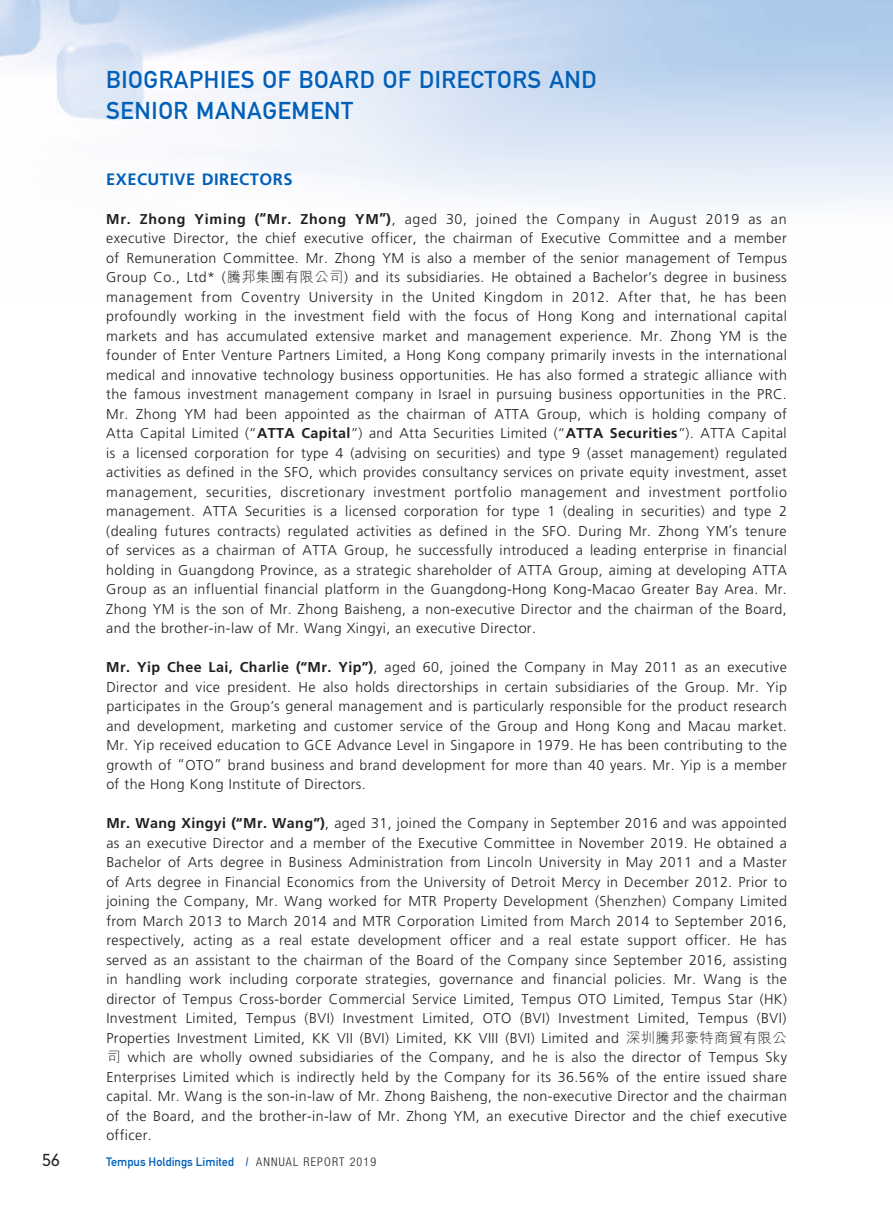
<style>
.page{position:relative;width:893px;height:1212px;background:#fff}
.page>*{position:absolute;margin:0;border:0;box-sizing:border-box;transform-origin:0 0}
.t1{font:24px/31.5px "DIN Mittelschrift Std";letter-spacing:.025em;color:#005fb9}
.t2{font:700 16.5px "Frutiger LT Std";letter-spacing:.03em;color:#005fb9}
.t3{font:300 16.5px "DIN Neuzeit Grotesk Std";color:#231f20}
.t4{font:300 14.25px/19.5px "Frutiger LT Std";letter-spacing:.03em;color:#231f20;text-align:justify}
.t5{font:12px "DIN Mittelschrift Std";color:#005fb9}
.s1{font-weight:700}
.s2{font-family:"M Hei HK"}
.s3{font-family:"DIN Engschrift Std"}
.s4{font-family:"Helvetica Neue LT Std";font-weight:300;font-stretch:condensed;color:#231f20}
</style>
<div class="page">
<h1 class="t1" style="left:106px;top:64px;width:492px">BIOGRAPHIES OF BOARD OF DIRECTORS AND<br>SENIOR MANAGEMENT</h1>
<p class="t2" style="left:106px;top:169px;width:188px">EXECUTIVE DIRECTORS</p>
<p class="t4" style="left:106px;top:209px;width:682px"><span class="s1">Mr. Zhong Yiming (“Mr. Zhong YM”)</span>, aged 30, joined the Company in August 2019 as an executive Director, the chief executive officer, the chairman of Executive Committee and a member of Remuneration Committee. Mr. Zhong YM is also a member of the senior management of Tempus Group Co., Ltd* (<span class="s2">騰邦集團有限公司</span>) and its subsidiaries. He obtained a Bachelor’s degree in business management from Coventry University in the United Kingdom in 2012. After that, he has been profoundly working in the investment field with the focus of Hong Kong and international capital markets and has accumulated extensive market and management experience. Mr. Zhong YM is the founder of Enter Venture Partners Limited, a Hong Kong company primarily invests in the international medical and innovative technology business opportunities. He has also formed a strategic alliance with the famous investment management company in Israel in pursuing business opportunities in the PRC.<br>Mr. Zhong YM had been appointed as the chairman of ATTA Group, which is holding company of Atta Capital Limited (“<span class="s1">ATTA Capital</span>”) and Atta Securities Limited (“<span class="s1">ATTA Securities</span>”). ATTA Capital is a licensed corporation for type 4 (advising on securities) and type 9 (asset management) regulated activities as defined in the SFO, which provides consultancy services on private equity investment, asset management, securities, discretionary investment portfolio management and investment portfolio management. ATTA Securities is a licensed corporation for type 1 (dealing in securities) and type 2 (dealing futures contracts) regulated activities as defined in the SFO. During Mr. Zhong YM’s tenure of services as a chairman of ATTA Group, he successfully introduced a leading enterprise in financial holding in Guangdong Province, as a strategic shareholder of ATTA Group, aiming at developing ATTA Group as an influential financial platform in the Guangdong-Hong Kong-Macao Greater Bay Area. Mr.<br>Zhong YM is the son of Mr. Zhong Baisheng, a non-executive Director and the chairman of the Board, and the brother-in-law of Mr. Wang Xingyi, an executive Director.</p>
<p class="t4" style="left:106px;top:658px;width:682px"><span class="s1">Mr. Yip Chee Lai, Charlie (“Mr. Yip”)</span>, aged 60, joined the Company in May 2011 as an executive Director and vice president. He also holds directorships in certain subsidiaries of the Group. Mr. Yip participates in the Group’s general management and is particularly responsible for the product research and development, marketing and customer service of the Group and Hong Kong and Macau market.<br>Mr. Yip received education to GCE Advance Level in Singapore in 1979. He has been contributing to the growth of “OTO” brand business and brand development for more than 40 years. Mr. Yip is a member of the Hong Kong Institute of Directors.</p>
<p class="t4" style="left:106px;top:814px;width:682px"><span class="s1">Mr. Wang Xingyi (“Mr. Wang”)</span>, aged 31, joined the Company in September 2016 and was appointed as an executive Director and a member of the Executive Committee in November 2019. He obtained a Bachelor of Arts degree in Business Administration from Lincoln University in May 2011 and a Master of Arts degree in Financial Economics from the University of Detroit Mercy in December 2012. Prior to joining the Company, Mr. Wang worked for MTR Property Development (Shenzhen) Company Limited from March 2013 to March 2014 and MTR Corporation Limited from March 2014 to September 2016, respectively, acting as a real estate development officer and a real estate support officer. He has served as an assistant to the chairman of the Board of the Company since September 2016, assisting in handling work including corporate strategies, governance and financial policies. Mr. Wang is the director of Tempus Cross-border Commercial Service Limited, Tempus OTO Limited, Tempus Star (HK)<br>Investment Limited, Tempus (BVI) Investment Limited, OTO (BVI) Investment Limited, Tempus (BVI)<br>Properties Investment Limited, KK VII (BVI) Limited, KK VIII (BVI) Limited and <span class="s2">深圳騰邦豪特商貿有限公司</span> which are wholly owned subsidiaries of the Company, and he is also the director of Tempus Sky Enterprises Limited which is indirectly held by the Company for its 36.56% of the entire issued share capital. Mr. Wang is the son-in-law of Mr. Zhong Baisheng, the non-executive Director and the chairman of the Board, and the brother-in-law of Mr. Zhong YM, an executive Director and the chief executive officer.</p>
<p class="t3" style="left:43px;top:1150px;width:19px">56</p>
<p class="t5" style="left:106px;top:1154px;width:271px">Tempus Holdings Limited <span class="s3">/</span> <span class="s4">ANNUAL REPORT 2019</span></p>
</div>
